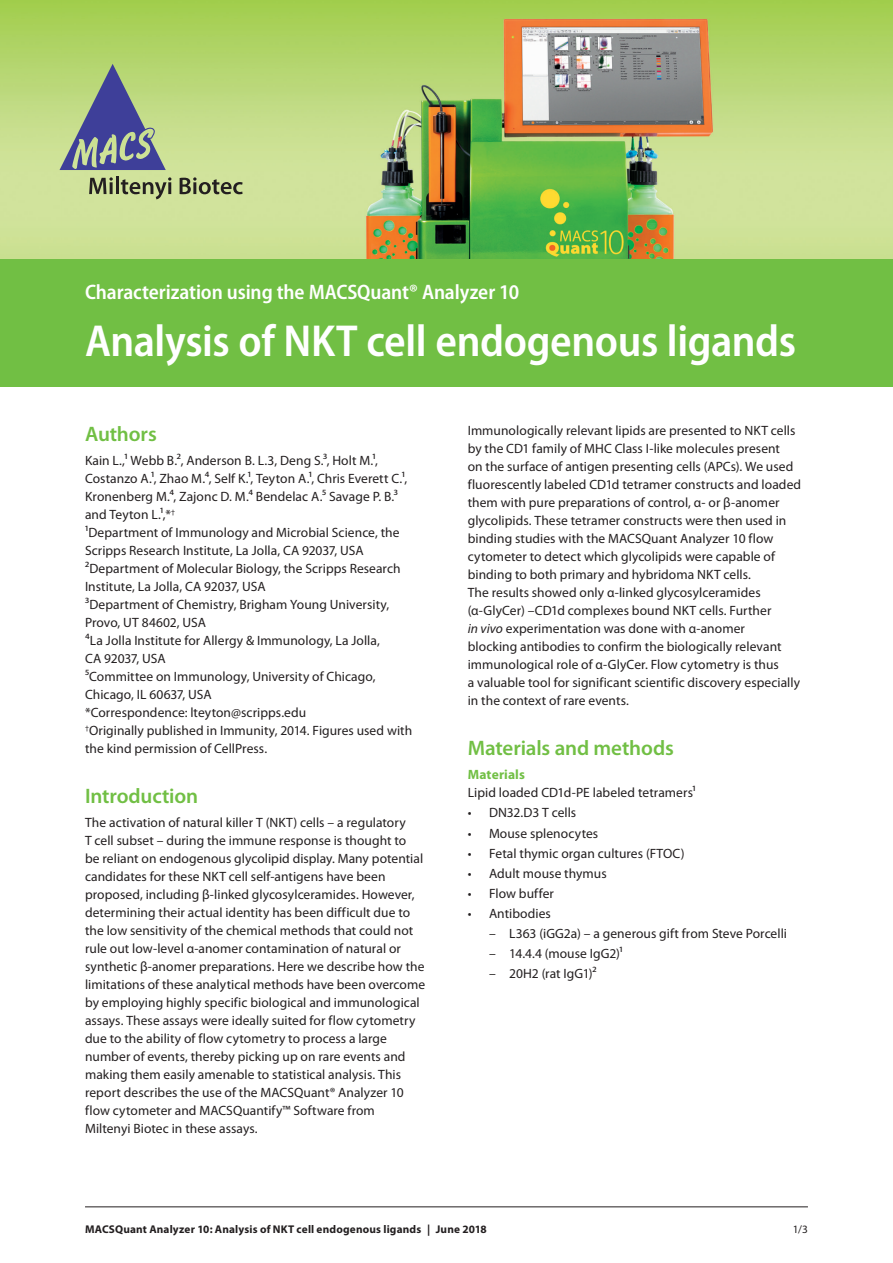
<style>
.page{position:relative;width:893px;height:1263px;background:#fff}
.page>*{position:absolute;margin:0;border:0;box-sizing:border-box;transform-origin:0 0}
.CD_TecPaper_Headline{font:600 semi-condensed 45px "Myriad Pro";letter-spacing:-.01em;color:#fff}
.CD_TecPaper_Subheadl{font:600 semi-condensed 21px "Myriad Pro";letter-spacing:-.005em;color:#fff}
.CD_TecPaper_TextHead{font:600 21px "Myriad Pro";letter-spacing:-.005em;color:#71bf44}
.CD_Copytext{font:13.5px/18px "Myriad Pro";letter-spacing:.005em;color:#231f20}
.CD_Copytext_Aufzählu{font:13.5px "Myriad Pro";letter-spacing:.005em;color:#231f20}
.CD_TecPaper_TextSubl{font:700 13.5px "Myriad Pro";letter-spacing:.01em;color:#71bf44}
.Address-Footer_Web-P{font:700 11.25px "Myriad Pro";letter-spacing:.015em;color:#231f20}
.Address-Footer_Web-P-2{font:11.25px "Myriad Pro";color:#231f20}
.s1{font-style:italic}
</style>
<div class="page">
<img style="left:61px;top:0;width:832px;height:259px">
<img style="left:0;top:0;width:61px;height:259px">
<div style="left:0;top:259px;width:893px;height:128px;background:#71bf44"></div>
<hr style="left:85px;top:1206px;width:723px;height:1px;background:#231f20">
<svg style="left:60px;top:64px;width:106px;height:106px;background:#8b9b8c"></svg>
<svg style="left:89px;top:177px;width:24px;height:17px"></svg>
<hr style="left:116px;top:177px;width:3px;height:17px;background:#231f20">
<svg style="left:121px;top:177px;width:50px;height:22px"></svg>
<svg style="left:180px;top:177px;width:63px;height:17px"></svg>
<p class="CD_TecPaper_Subheadl" style="left:85px;top:281px;width:436px">Characterization using the MACSQuant® Analyzer 10</p>
<p class="CD_TecPaper_Headline" style="left:85px;top:316px;width:713px">Analysis of NKT cell endogenous ligands</p>
<p class="CD_TecPaper_TextHead" style="left:85px;top:422px;width:73px">Authors</p>
<p class="CD_Copytext" style="left:85px;top:452px;width:324px">Kain L.,¹ Webb B.², Anderson B. L.3, Deng S.³, Holt M.¹, Costanzo A.¹, Zhao M.⁴, Self K.¹, Teyton A.¹, Chris Everett C.¹, Kronenberg M.⁴, Zajonc D. M.⁴ Bendelac A.⁵ Savage P. B.³ and Teyton L.¹,*<sup>†</sup></p>
<p class="CD_Copytext" style="left:85px;top:524px;width:316px">¹Department of Immunology and Microbial Science, the<br>Scripps Research Institute, La Jolla, CA 92037, USA</p>
<p class="CD_Copytext" style="left:85px;top:560px;width:317px">²Department of Molecular Biology, the Scripps Research<br>Institute, La Jolla, CA 92037, USA</p>
<p class="CD_Copytext" style="left:85px;top:596px;width:306px">³Department of Chemistry, Brigham Young University,<br>Provo, UT 84602, USA</p>
<p class="CD_Copytext" style="left:85px;top:632px;width:296px">⁴La Jolla Institute for Allergy &amp; Immunology, La Jolla,<br>CA 92037, USA</p>
<p class="CD_Copytext" style="left:85px;top:668px;width:292px">⁵Committee on Immunology, University of Chicago,<br>Chicago, IL 60637, USA</p>
<p class="CD_Copytext" style="left:85px;top:704px;width:223px">*Correspondence: lteyton@scripps.edu</p>
<p class="CD_Copytext" style="left:85px;top:722px;width:329px"><sup>†</sup>Originally published in Immunity, 2014. Figures used with the kind permission of CellPress.</p>
<p class="CD_TecPaper_TextHead" style="left:85px;top:784px;width:115px">Introduction</p>
<p class="CD_Copytext" style="left:85px;top:814px;width:342px">The activation of natural killer T (NKT) cells – a regulatory<br>T cell subset – during the immune response is thought to<br>be reliant on endogenous glycolipid display. Many potential candidates for these NKT cell self-antigens have been proposed, including β-linked glycosylceramides. However, determining their actual identity has been difficult due to the low sensitivity of the chemical methods that could not rule out low-level α-anomer contamination of natural or synthetic β-anomer preparations. Here we describe how the limitations of these analytical methods have been overcome by employing highly specific biological and immunological assays. These assays were ideally suited for flow cytometry due to the ability of flow cytometry to process a large number of events, thereby picking up on rare events and making them easily amenable to statistical analysis. This report describes the use of the MACSQuant® Analyzer 10 flow cytometer and MACSQuantify™ Software from<br>Miltenyi Biotec in these assays.</p>
<p class="CD_Copytext" style="left:468px;top:422px;width:335px">Immunologically relevant lipids are presented to NKT cells by the CD1 family of MHC Class I-like molecules present<br>on the surface of antigen presenting cells (APCs). We used fluorescently labeled CD1d tetramer constructs and loaded them with pure preparations of control, α- or β-anomer glycolipids. These tetramer constructs were then used in binding studies with the MACSQuant Analyzer 10 flow cytometer to detect which glycolipids were capable of binding to both primary and hybridoma NKT cells.<br>The results showed only α-linked glycosylceramides (α-GlyCer) –CD1d complexes bound NKT cells. Further<br><span class="s1">in vivo</span> experimentation was done with α-anomer<br>blocking antibodies to confirm the biologically relevant immunological role of α-GlyCer. Flow cytometry is thus<br>a valuable tool for significant scientific discovery especially in the context of rare events.</p>
<p class="CD_TecPaper_TextHead" style="left:468px;top:736px;width:208px">Materials and methods</p>
<p class="CD_TecPaper_TextSubl" style="left:468px;top:767px;width:59px">Materials</p>
<p class="CD_Copytext_Aufzählu" style="left:468px;top:785px;width:230px">Lipid loaded CD1d-PE labeled tetramers¹</p>
<p class="CD_Copytext_Aufzählu" style="left:468px;top:805px;width:110px">• DN32.D3 T cells</p>
<p class="CD_Copytext_Aufzählu" style="left:468px;top:826px;width:132px">• Mouse splenocytes</p>
<p class="CD_Copytext_Aufzählu" style="left:468px;top:846px;width:218px">• Fetal thymic organ cultures (FTOC)</p>
<p class="CD_Copytext_Aufzählu" style="left:468px;top:866px;width:140px">• Adult mouse thymus</p>
<p class="CD_Copytext_Aufzählu" style="left:468px;top:886px;width:88px">• Flow buffer</p>
<p class="CD_Copytext_Aufzählu" style="left:468px;top:906px;width:85px">• Antibodies</p>
<p class="CD_Copytext_Aufzählu" style="left:489px;top:926px;width:299px">– L363 (iGG2a) – a generous gift from Steve Porcelli</p>
<p class="CD_Copytext_Aufzählu" style="left:489px;top:946px;width:135px">– 14.4.4 (mouse IgG2)¹</p>
<p class="CD_Copytext_Aufzählu" style="left:489px;top:966px;width:109px">– 20H2 (rat IgG1)²</p>
<p class="Address-Footer_Web-P" style="left:85px;top:1222px;width:403px">MACSQuant Analyzer 10: Analysis of NKT cell endogenous ligands | June 2018</p>
<p class="Address-Footer_Web-P-2" style="left:793px;top:1223px;width:17px">1/3</p>
</div>
